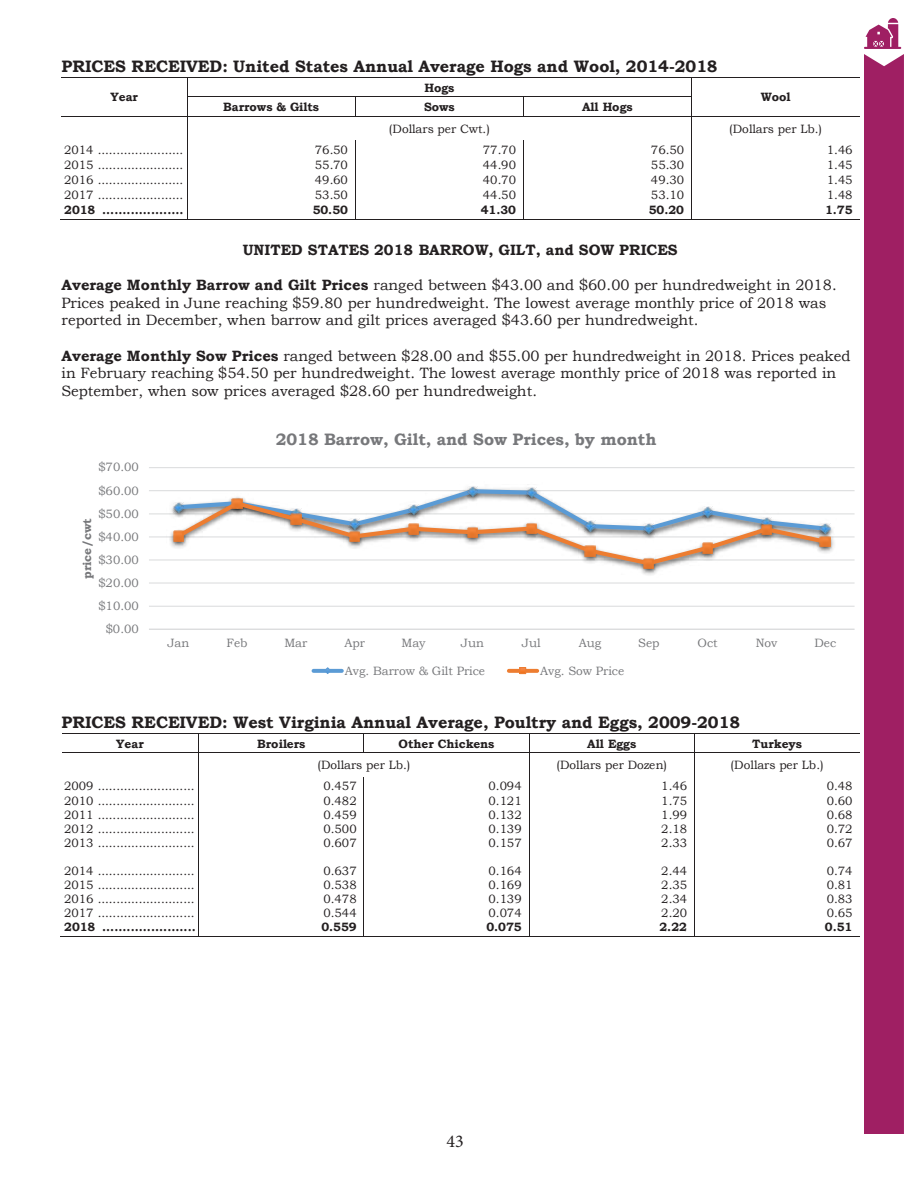
<style>
.page{position:relative;width:918px;height:1188px;background:#fff}
.page>*{position:absolute;margin:0;border:0;box-sizing:border-box;transform-origin:0 0}
.t1{font:18px "Minion Pro";color:#231f20}
.t2{font:700 16.5px "Bookman Old Style";color:#231f20}
.t3{font:700 16.5px "Bookman Old Style";color:#77787b}
.t4{font:15px/17.7px "Bookman Old Style";color:#231f20}
.t5{font:700 15px "Bookman Old Style";color:#231f20}
.t6{font:12px/14.1px "Bookman Old Style";color:#231f20;text-align:justify}
.t7{font:12px "Bookman Old Style";color:#77787b}
.t8{font:700 12px "Bookman Old Style";color:#231f20}
.t9{font:700 11.85px "Bookman Old Style";color:#77787b}
.s1{font-weight:700}
</style>
<div class="page">
<hr style="left:62px;top:77px;width:125px;height:1px;background:#231f20">
<hr style="left:188px;top:77px;width:503px;height:1px;background:#231f20">
<hr style="left:692px;top:77px;width:167px;height:1px;background:#231f20">
<hr style="left:188px;top:96px;width:167px;height:1px;background:#231f20">
<hr style="left:356px;top:96px;width:167px;height:1px;background:#231f20">
<hr style="left:524px;top:96px;width:167px;height:1px;background:#231f20">
<hr style="left:62px;top:116px;width:125px;height:1px;background:#231f20">
<hr style="left:188px;top:116px;width:167px;height:1px;background:#231f20">
<svg style="left:355px;top:96px;width:1px;height:21px"></svg>
<hr style="left:356px;top:116px;width:167px;height:1px;background:#231f20">
<svg style="left:523px;top:96px;width:1px;height:21px"></svg>
<hr style="left:524px;top:116px;width:167px;height:1px;background:#231f20">
<hr style="left:692px;top:116px;width:167px;height:1px;background:#231f20">
<svg style="left:187px;top:77px;width:1px;height:65px"></svg>
<svg style="left:691px;top:77px;width:1px;height:65px"></svg>
<hr style="left:61px;top:220px;width:126px;height:1px;background:#231f20">
<hr style="left:187px;top:142px;width:1px;height:78px;background:#231f20">
<hr style="left:188px;top:220px;width:167px;height:1px;background:#231f20">
<hr style="left:355px;top:142px;width:1px;height:78px;background:#231f20">
<hr style="left:356px;top:220px;width:167px;height:1px;background:#231f20">
<hr style="left:523px;top:142px;width:1px;height:78px;background:#231f20">
<hr style="left:524px;top:220px;width:167px;height:1px;background:#231f20">
<hr style="left:691px;top:142px;width:1px;height:78px;background:#231f20">
<hr style="left:692px;top:220px;width:167px;height:1px;background:#231f20">
<hr style="left:62px;top:733px;width:136px;height:1px;background:#231f20">
<hr style="left:199px;top:733px;width:165px;height:1px;background:#231f20">
<hr style="left:364px;top:733px;width:165px;height:1px;background:#231f20">
<hr style="left:530px;top:733px;width:164px;height:1px;background:#231f20">
<hr style="left:695px;top:733px;width:165px;height:1px;background:#231f20">
<hr style="left:62px;top:753px;width:136px;height:1px;background:#231f20">
<hr style="left:199px;top:753px;width:165px;height:1px;background:#231f20">
<hr style="left:364px;top:753px;width:165px;height:1px;background:#231f20">
<hr style="left:530px;top:753px;width:164px;height:1px;background:#231f20">
<hr style="left:695px;top:753px;width:165px;height:1px;background:#231f20">
<svg style="left:198px;top:733px;width:1px;height:46px"></svg>
<svg style="left:529px;top:733px;width:1px;height:46px"></svg>
<svg style="left:694px;top:733px;width:1px;height:46px"></svg>
<hr style="left:61px;top:936px;width:137px;height:1px;background:#231f20">
<hr style="left:198px;top:779px;width:1px;height:157px;background:#231f20">
<hr style="left:199px;top:936px;width:165px;height:1px;background:#231f20">
<hr style="left:364px;top:779px;width:1px;height:157px;background:#231f20">
<hr style="left:364px;top:936px;width:165px;height:1px;background:#231f20">
<hr style="left:529px;top:779px;width:1px;height:157px;background:#231f20">
<hr style="left:530px;top:936px;width:164px;height:1px;background:#231f20">
<hr style="left:694px;top:779px;width:1px;height:157px;background:#231f20">
<hr style="left:695px;top:936px;width:165px;height:1px;background:#231f20">
<hr style="left:149px;top:606px;width:706px;height:1px;background:#dcddde">
<hr style="left:149px;top:582px;width:706px;height:2px;background:#dcddde">
<hr style="left:149px;top:559px;width:706px;height:2px;background:#dcddde">
<hr style="left:149px;top:536px;width:706px;height:1px;background:#dcddde">
<hr style="left:149px;top:513px;width:706px;height:1px;background:#dcddde">
<hr style="left:149px;top:490px;width:706px;height:1px;background:#dcddde">
<hr style="left:149px;top:467px;width:706px;height:1px;background:#dcddde">
<hr style="left:149px;top:629px;width:706px;height:1px;background:#dcddde">
<img style="left:167px;top:506px;width:6px;height:9px">
<img style="left:830px;top:523px;width:3px;height:9px">
<img style="left:167px;top:531px;width:6px;height:16px">
<img style="left:637px;top:568px;width:23px;height:7px">
<img style="left:830px;top:532px;width:7px;height:20px">
<svg style="left:173px;top:486px;width:657px;height:82px"></svg>
<svg style="left:313px;top:669px;width:29px;height:4px"></svg>
<svg style="left:323px;top:667px;width:9px;height:7px"></svg>
<svg style="left:509px;top:669px;width:28px;height:4px"></svg>
<div style="left:519px;top:667px;width:7px;height:7px;border:1px solid #ed7d31"></div>
<div style="left:864px;top:54px;width:40px;height:1080px;background:#9f1f63"></div>
<hr style="left:864px;top:47px;width:37px;height:2px;background:#9f1f63">
<svg style="left:866px;top:18px;width:32px;height:29px"></svg>
<p class="t2" style="left:62px;top:54px;width:658px">PRICES RECEIVED: United States Annual Average Hogs and Wool, 2014-2018</p>
<p class="t8" style="left:111px;top:88px;width:29px">Year</p>
<p class="t8" style="left:424px;top:79px;width:32px">Hogs</p>
<p class="t8" style="left:761px;top:88px;width:31px">Wool</p>
<p class="t8" style="left:223px;top:98px;width:97px">Barrows &amp; Gilts</p>
<p class="t8" style="left:424px;top:98px;width:32px">Sows</p>
<p class="t8" style="left:582px;top:98px;width:52px">All Hogs</p>
<p class="t6" style="left:389px;top:122px;width:103px">(Dollars per Cwt.)</p>
<p class="t6" style="left:729px;top:122px;width:95px">(Dollars per Lb.)</p>
<p class="t6" style="left:64px;top:142px;width:121px;line-height:15px">2014 .......................<br>2015 .......................<br>2016 .......................<br>2017 .......................<br><span class="s1">2018 ....................</span></p>
<p class="t6" style="left:313px;top:142px;width:37px;line-height:15px">76.50<br>55.70<br>49.60<br>53.50<br><span class="s1">50.50</span></p>
<p class="t6" style="left:481px;top:142px;width:37px;line-height:15px">77.70<br>44.90<br>40.70<br>44.50<br><span class="s1">41.30</span></p>
<p class="t6" style="left:649px;top:142px;width:37px;line-height:15px">76.50<br>55.30<br>49.30<br>53.10<br><span class="s1">50.20</span></p>
<p class="t6" style="left:825px;top:142px;width:29px;line-height:15px">1.46<br>1.45<br>1.45<br>1.48<br><span class="s1">1.75</span></p>
<p class="t5" style="left:243px;top:239px;width:436px">UNITED STATES 2018 BARROW, GILT, and SOW PRICES</p>
<p class="t4" style="left:62px;top:276px;width:777px"><span class="s1">Average Monthly Barrow and Gilt Prices</span> ranged between $43.00 and $60.00 per hundredweight in 2018.<br>Prices peaked in June reaching $59.80 per hundredweight. The lowest average monthly price of 2018 was reported in December, when barrow and gilt prices averaged $43.60 per hundredweight.</p>
<p class="t4" style="left:62px;top:347px;width:791px"><span class="s1">Average Monthly Sow Prices</span> ranged between $28.00 and $55.00 per hundredweight in 2018. Prices peaked in February reaching $54.50 per hundredweight. The lowest average monthly price of 2018 was reported in<br>September, when sow prices averaged $28.60 per hundredweight.</p>
<p class="t7" style="left:98px;top:460px;width:42px">$70.00</p>
<p class="t7" style="left:98px;top:483px;width:42px">$60.00</p>
<p class="t7" style="left:98px;top:506px;width:42px">$50.00</p>
<p class="t9" style="left:79px;top:579px;width:62px;rotate:-90deg">price/cwt</p>
<p class="t7" style="left:98px;top:529px;width:42px">$40.00</p>
<p class="t7" style="left:98px;top:552px;width:42px">$30.00</p>
<p class="t7" style="left:98px;top:575px;width:42px">$20.00</p>
<p class="t7" style="left:98px;top:598px;width:42px">$10.00</p>
<p class="t7" style="left:106px;top:621px;width:35px">$0.00</p>
<p class="t3" style="left:276px;top:428px;width:382px">2018 Barrow, Gilt, and Sow Prices, by month</p>
<p class="t7" style="left:167px;top:635px;width:23px">Jan</p>
<p class="t7" style="left:227px;top:635px;width:23px">Feb</p>
<p class="t7" style="left:285px;top:635px;width:24px">Mar</p>
<p class="t7" style="left:345px;top:635px;width:22px">Apr</p>
<p class="t7" style="left:402px;top:635px;width:26px">May</p>
<p class="t7" style="left:461px;top:635px;width:24px">Jun</p>
<p class="t7" style="left:522px;top:635px;width:20px">Jul</p>
<p class="t7" style="left:579px;top:635px;width:24px">Aug</p>
<p class="t7" style="left:638px;top:635px;width:23px">Sep</p>
<p class="t7" style="left:698px;top:635px;width:22px">Oct</p>
<p class="t7" style="left:756px;top:635px;width:23px">Nov</p>
<p class="t7" style="left:814px;top:635px;width:23px">Dec</p>
<p class="t7" style="left:345px;top:663px;width:142px">Avg. Barrow &amp; Gilt Price</p>
<p class="t7" style="left:540px;top:663px;width:85px">Avg. Sow Price</p>
<p class="t2" style="left:62px;top:710px;width:680px">PRICES RECEIVED: West Virginia Annual Average, Poultry and Eggs, 2009-2018</p>
<p class="t8" style="left:116px;top:735px;width:29px">Year</p>
<p class="t8" style="left:257px;top:735px;width:50px">Broilers</p>
<p class="t8" style="left:398px;top:735px;width:98px">Other Chickens</p>
<p class="t8" style="left:587px;top:735px;width:50px">All Eggs</p>
<p class="t8" style="left:752px;top:735px;width:51px">Turkeys</p>
<p class="t6" style="left:317px;top:758px;width:95px">(Dollars per Lb.)</p>
<p class="t6" style="left:556px;top:758px;width:112px">(Dollars per Dozen)</p>
<p class="t6" style="left:731px;top:758px;width:95px">(Dollars per Lb.)</p>
<p class="t6" style="left:64px;top:779px;width:132px">2009 ..........................<br>2010 ..........................<br>2011 ..........................<br>2012 ..........................<br>2013 ..........................</p>
<p class="t6" style="left:64px;top:864px;width:133px">2014 ..........................<br>2015 ..........................<br>2016 ..........................<br>2017 ..........................<br><span class="s1">2018 .......................</span></p>
<p class="t6" style="left:323px;top:779px;width:35px">0.457<br>0.482<br>0.459<br>0.500<br>0.607</p>
<p class="t6" style="left:321px;top:864px;width:37px">0.637<br>0.538<br>0.478<br>0.544<br><span class="s1">0.559</span></p>
<p class="t6" style="left:661px;top:779px;width:27px">1.46<br>1.75<br>1.99<br>2.18<br>2.33</p>
<p class="t6" style="left:659px;top:864px;width:29px">2.44<br>2.35<br>2.34<br>2.20<br><span class="s1">2.22</span></p>
<p class="t6" style="left:489px;top:779px;width:35px">0.094<br>0.121<br>0.132<br>0.139<br>0.157</p>
<p class="t6" style="left:486px;top:864px;width:37px">0.164<br>0.169<br>0.139<br>0.074<br><span class="s1">0.075</span></p>
<p class="t6" style="left:827px;top:779px;width:27px">0.48<br>0.60<br>0.68<br>0.72<br>0.67</p>
<p class="t6" style="left:825px;top:864px;width:29px">0.74<br>0.81<br>0.83<br>0.65<br><span class="s1">0.51</span></p>
<p class="t4" style="left:451px;top:1125px;width:20px">42</p>
<p class="t1" style="left:446px;top:1129px;width:19px">43</p>
</div>
